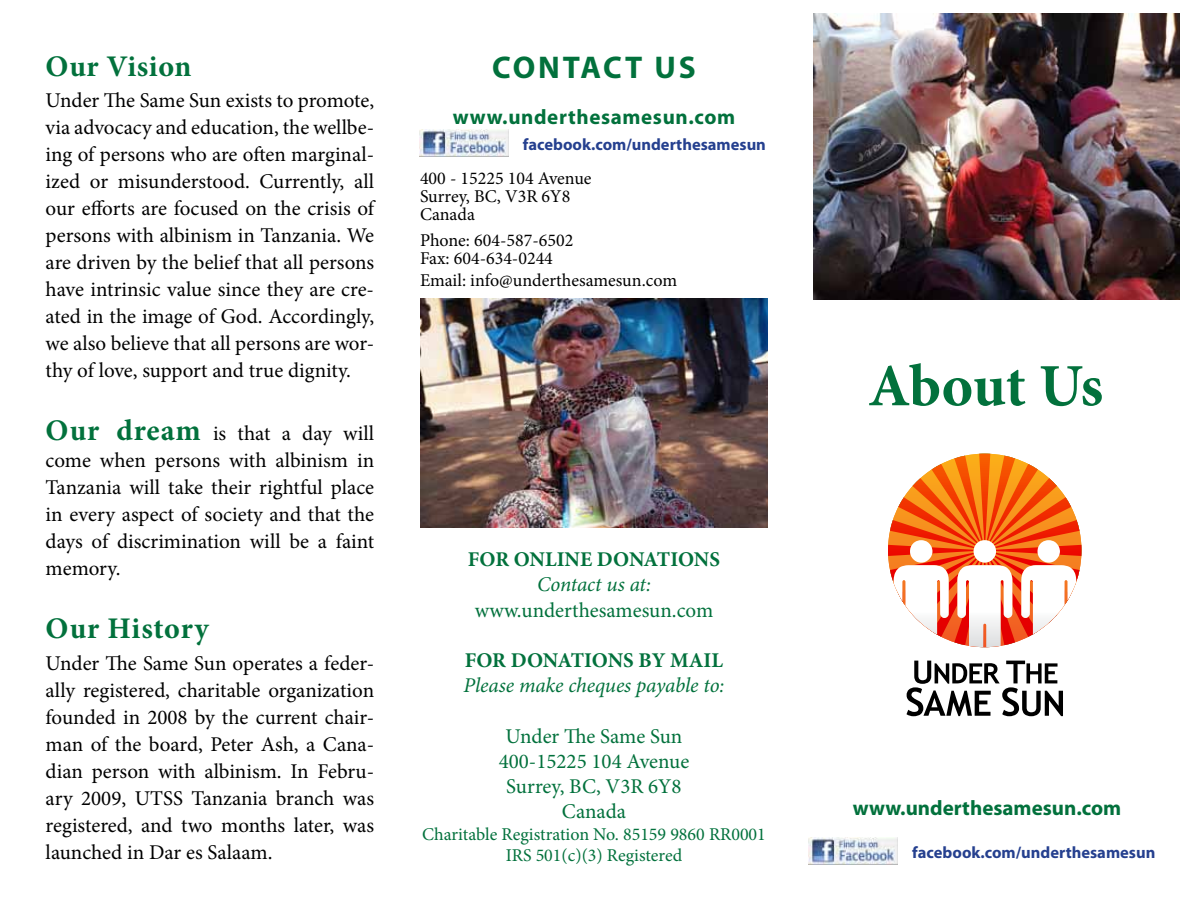
<style>
.page{position:relative;width:1188px;height:918px;background:#fff}
.page>*{position:absolute;margin:0;border:0;box-sizing:border-box;transform-origin:0 0}
.t1{font:700 60px "Minion Pro";letter-spacing:-.01em;color:#02713c}
.t2{font:700 31.5px "Myriad Pro";letter-spacing:.09em;color:#02713c}
.t3{font:700 30px "Minion Pro";letter-spacing:.02em;color:#02713c}
.t4{font:21px/27px "Minion Pro";color:#000;text-align:justify}
.t5{font:21px/25.2px "Minion Pro";color:#02713c;text-align:center}
.t6{font:italic 21px "Minion Pro";letter-spacing:-.005em;color:#02713c}
.t7{font:700 21px "Minion Pro";color:#02713c}
.t8{font:700 21px "Myriad Pro";letter-spacing:.02em;color:#02713c}
.t9{font:700 21px "Myriad Pro";color:#02713c}
.t10{font:18px/18px "Minion Pro";color:#000}
.t11{font:18px/21.6px "Minion Pro";color:#02713c;text-align:center}
.t12{font:700 16.5px "Myriad Pro";color:#25408f}
.s1{font-weight:700;font-size:30px;color:#02713c}
</style>
<div class="page">
<img style="left:420px;top:299px;width:348px;height:228px">
<svg style="left:888px;top:454px;width:194px;height:193px"></svg>
<svg style="left:906px;top:661px;width:157px;height:55px"></svg>
<img style="left:814px;top:14px;width:365px;height:286px">
<img style="left:809px;top:837px;width:88px;height:27px">
<img style="left:419px;top:130px;width:89px;height:27px">
<h3 class="t3" style="left:46px;top:45px;width:147px">Our Vision</h3>
<p class="t4" style="left:46px;top:87px;width:330px">Under The Same Sun exists to promote, via advocacy and education, the wellbe&shy;ing of persons who are often marginal&shy;ized or misunderstood. Currently, all our efforts are focused on the crisis of persons with albinism in Tanzania. We are driven by the belief that all persons have intrinsic value since they are cre&shy;ated in the image of God. Accordingly, we also believe that all persons are wor&shy;thy of love, support and true dignity.</p>
<p class="t4" style="left:46px;top:420px;width:330px"><span class="s1">Our dream</span> is that a day will come when persons with albinism in Tanzania will take their rightful place in every aspect of society and that the days of discrimination will be a faint memory.</p>
<h3 class="t3" style="left:46px;top:608px;width:164px">Our History</h3>
<p class="t4" style="left:46px;top:650px;width:330px">Under The Same Sun operates a feder&shy;ally registered, charitable organization founded in 2008 by the current chair&shy;man of the board, Peter Ash, a Cana&shy;dian person with albinism. In Febru&shy;ary 2009, UTSS Tanzania branch was registered, and two months later, was launched in Dar es Salaam.</p>
<h2 class="t2" style="left:492px;top:46px;width:205px">CONTACT US</h2>
<p class="t8" style="left:453px;top:103px;width:284px">www.underthesamesun.com</p>
<p class="t12" style="left:523px;top:134px;width:245px">facebook.com/underthesamesun</p>
<p class="t10" style="left:420px;top:170px;width:173px">400 - 15225 104 Avenue<br>Surrey, BC, V3R 6Y8<br>Canada</p>
<p class="t10" style="left:420px;top:231px;width:155px">Phone: 604-587-6502<br>Fax: 604-634-0244</p>
<p class="t10" style="left:420px;top:271px;width:259px">Email: info@underthesamesun.com</p>
<p class="t7" style="left:468px;top:545px;width:254px">FOR ONLINE DONATIONS</p>
<p class="t6" style="left:537px;top:570px;width:115px">Contact us at:</p>
<p class="t5" style="left:475px;top:597px;width:240px">www.underthesamesun.com</p>
<p class="t7" style="left:465px;top:645px;width:260px">FOR DONATIONS BY MAIL</p>
<p class="t6" style="left:463px;top:671px;width:263px">Please make cheques payable to:</p>
<p class="t5" style="left:499px;top:723px;width:192px">Under The Same Sun<br>400-15225 104 Avenue<br>Surrey, BC, V3R 6Y8<br>Canada</p>
<p class="t11" style="left:422px;top:823px;width:345px">Charitable Registration No. 85159 9860 RR0001<br>IRS 501(c)(3) Registered</p>
<h1 class="t1" style="left:868px;top:344px;width:237px">About Us</h1>
<p class="t9" style="left:853px;top:794px;width:270px">www.underthesamesun.com</p>
<p class="t12" style="left:912px;top:841px;width:245px">facebook.com/underthesamesun</p>
</div>
